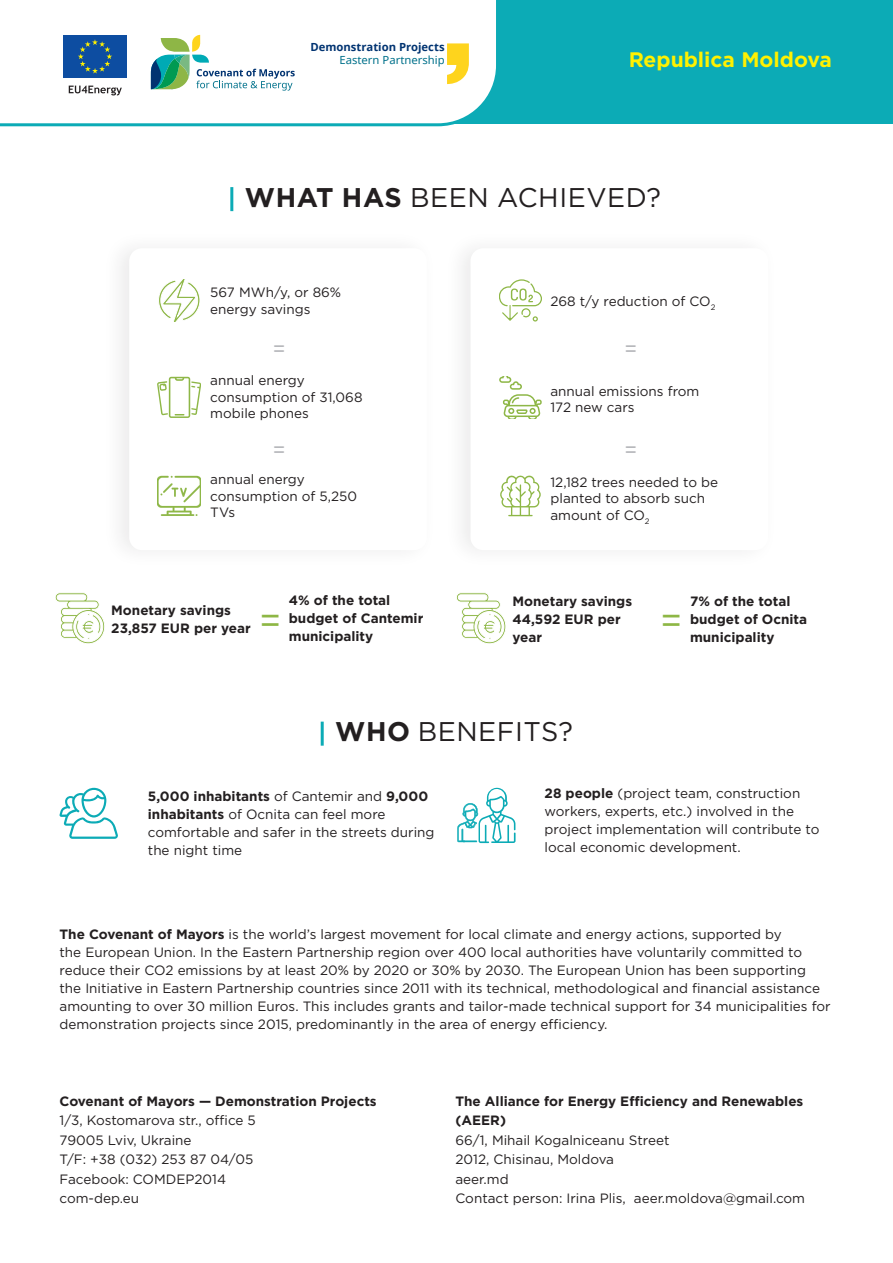
<style>
.page{position:relative;width:893px;height:1263px;background:#fff}
.page>*{position:absolute;margin:0;border:0;box-sizing:border-box;transform-origin:0 0}
.t1{font:36px "Gotham Pro";color:#8eb745}
.t2{font:27px "Gotham Pro";letter-spacing:.02em;color:#231f20}
.t3{font:700 21px "Gotham Pro";color:#fff101}
.t4{font:21px "Gotham Pro";color:#b2b3b7}
.t5{font:13.5px/18px "Gotham Pro";color:#231f20}
.t6{font:700 13.5px/18px "Gotham Pro";color:#231f20}
.t7{font:700 11.25px "Noto Sans";color:#013371}
.t8{font:11.25px "Noto Sans";color:#00718b}
.s1{font-weight:700}
</style>
<div class="page">
<div style="left:0;top:0;width:893px;height:124px;background:#0cabb6"></div>
<div style="left:0;top:0;width:496px;height:127px;background:#fff"></div>
<svg style="left:151px;top:34px;width:144px;height:57px;background:#c9e0d7"></svg>
<svg style="left:447px;top:43px;width:22px;height:41px"></svg>
<div style="left:63px;top:35px;width:64px;height:43px;background:#0d4da1"></div>
<svg style="left:78px;top:39px;width:34px;height:35px"></svg>
<svg style="left:69px;top:86px;width:53px;height:9px"></svg>
<hr style="left:230px;top:187px;width:3px;height:24px;background:#0cabb6">
<hr style="left:321px;top:722px;width:3px;height:24px;background:#0cabb6">
<svg style="left:457px;top:788px;width:58px;height:55px"></svg>
<svg style="left:158px;top:279px;width:42px;height:43px"></svg>
<svg style="left:158px;top:377px;width:42px;height:41px"></svg>
<svg style="left:158px;top:476px;width:42px;height:40px"></svg>
<svg style="left:499px;top:279px;width:43px;height:43px"></svg>
<svg style="left:499px;top:376px;width:43px;height:43px"></svg>
<svg style="left:500px;top:475px;width:41px;height:41px"></svg>
<svg style="left:59px;top:788px;width:59px;height:51px"></svg>
<svg style="left:55px;top:593px;width:50px;height:51px"></svg>
<svg style="left:456px;top:593px;width:50px;height:51px"></svg>
<p class="t7" style="left:310px;top:39px;width:136px">Demonstration Projects</p>
<p class="t8" style="left:340px;top:53px;width:107px">Eastern Partnership</p>
<h3 class="t3" style="left:629px;top:48px;width:205px">Republica Moldova</h3>
<p class="t2" style="left:245px;top:182px;width:418px"><span class="s1">WHAT HAS</span> BEEN ACHIEVED?</p>
<p class="t5" style="left:210px;top:284px;width:132px;line-height:16.5px">567 MWh/y, or 86% energy savings</p>
<p class="t4" style="left:272px;top:337px;width:15px">=</p>
<p class="t5" style="left:210px;top:372px;width:154px;line-height:16.5px">annual energy consumption of 31,068 mobile phones</p>
<p class="t4" style="left:272px;top:438px;width:15px">=</p>
<p class="t5" style="left:210px;top:471px;width:148px;line-height:16.5px">annual energy consumption of 5,250<br>TVs</p>
<p class="t5" style="left:550px;top:292px;width:166px">268 t/y reduction of CO<sub>2</sub></p>
<p class="t4" style="left:624px;top:337px;width:15px">=</p>
<p class="t5" style="left:550px;top:382px;width:150px">annual emissions from</p>
<p class="t5" style="left:550px;top:398px;width:86px">172 new cars</p>
<p class="t4" style="left:624px;top:438px;width:15px">=</p>
<p class="t5" style="left:550px;top:474px;width:169px;line-height:16.5px">12,182 trees needed to be planted to absorb such amount of CO<sub>2</sub></p>
<p class="t6" style="left:289px;top:591px;width:136px">4% of the total budget of Cantemir municipality</p>
<p class="t6" style="left:690px;top:592px;width:119px">7% of the total budget of Ocnita</p>
<p class="t6" style="left:111px;top:601px;width:141px">Monetary savings<br>23,857 EUR per year</p>
<p class="t6" style="left:512px;top:592px;width:121px">Monetary savings<br>44,592 EUR per year</p>
<p class="t1" style="left:259px;top:600px;width:25px">=</p>
<p class="t1" style="left:660px;top:600px;width:25px">=</p>
<p class="t6" style="left:690px;top:628px;width:86px">municipality</p>
<p class="t2" style="left:335px;top:717px;width:239px"><span class="s1">WHO</span> BENEFITS?</p>
<p class="t5" style="left:148px;top:787px;width:288px"><span class="s1">5,000 inhabitants</span> of Cantemir and <span class="s1">9,000 inhabitants</span> of Ocnita can feel more comfortable and safer in the streets during the night time</p>
<p class="t5" style="left:545px;top:784px;width:276px"><span class="s1">28 people</span> (project team, construction workers, experts, etc.) involved in the project implementation will contribute to local economic development.</p>
<p class="t5" style="left:60px;top:926px;width:773px"><span class="s1">The Covenant of Mayors</span> is the world’s largest movement for local climate and energy actions, supported by<br>the European Union. In the Eastern Partnership region over 400 local authorities have voluntarily committed to reduce their CO2 emissions by at least 20% by 2020 or 30% by 2030. The European Union has been supporting the Initiative in Eastern Partnership countries since 2011 with its technical, methodological and financial assistance amounting to over 30 million Euros. This includes grants and tailor-made technical support for 34 municipalities for demonstration projects since 2015, predominantly in the area of energy efficiency.</p>
<p class="t6" style="left:60px;top:1092px;width:319px">Covenant of Mayors — Demonstration Projects</p>
<p class="t5" style="left:60px;top:1112px;width:198px">1/3, Kostomarova str., office 5</p>
<p class="t5" style="left:60px;top:1131px;width:134px">79005 Lviv, Ukraine</p>
<p class="t5" style="left:60px;top:1151px;width:195px">T/F: +38 (032) 253 87 04/05</p>
<p class="t5" style="left:60px;top:1170px;width:168px">Facebook: COMDEP2014</p>
<p class="t5" style="left:60px;top:1190px;width:81px">com-dep.eu</p>
<p class="t6" style="left:455px;top:1091px;width:349px;line-height:19.5px">The Alliance for Energy Efficiency and Renewables (AEER)</p>
<p class="t5" style="left:455px;top:1131px;width:215px">66/1, Mihail Kogalniceanu Street</p>
<p class="t5" style="left:455px;top:1151px;width:160px">2012, Chisinau, Moldova</p>
<p class="t5" style="left:455px;top:1170px;width:55px">aeer.md</p>
<p class="t5" style="left:455px;top:1190px;width:351px">Contact person: Irina Plis, aeer.moldova@gmail.com</p>
</div>
